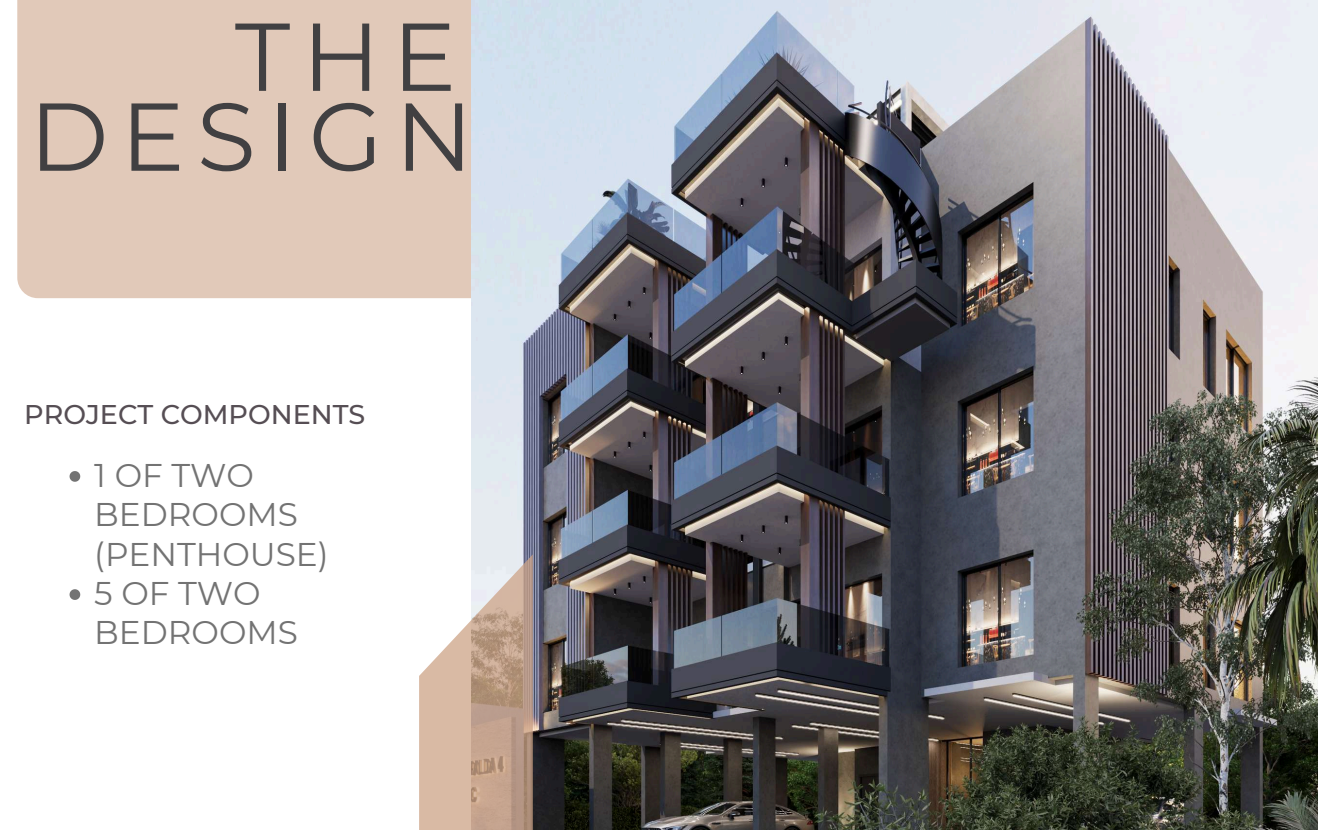
<style>
.page{position:relative;width:1318px;height:830px;background:#fff}
.page>*{position:absolute;margin:0;border:0;box-sizing:border-box;transform-origin:0 0}
.t1{font:96.07px/79.9px "Montserrat";letter-spacing:.125em;color:#414042;text-align:right}
.t2{font:32.78px/39.4px "Montserrat";color:#737373}
.t3{font:500 27px "Montserrat";color:#564e54}
</style>
<div class="page">
<div style="left:17px;top:0;width:454px;height:298px;background:#e1c9b9"></div>
<img style="left:471px;top:0;width:847px;height:830px">
<svg style="left:70px;top:471px;width:10px;height:11px"></svg>
<svg style="left:70px;top:589px;width:10px;height:11px"></svg>
<svg style="left:419px;top:554px;width:114px;height:276px"></svg>
<h1 class="t1" style="left:29px;top:16px;width:445px">THE<br>DESIGN</h1>
<p class="t3" style="left:24px;top:397px;width:343px">PROJECT COMPONENTS</p>
<p class="t2" style="left:94px;top:455px;width:236px">1 OF TWO<br>BEDROOMS (PENTHOUSE)<br>5 OF TWO<br>BEDROOMS</p>
</div>
